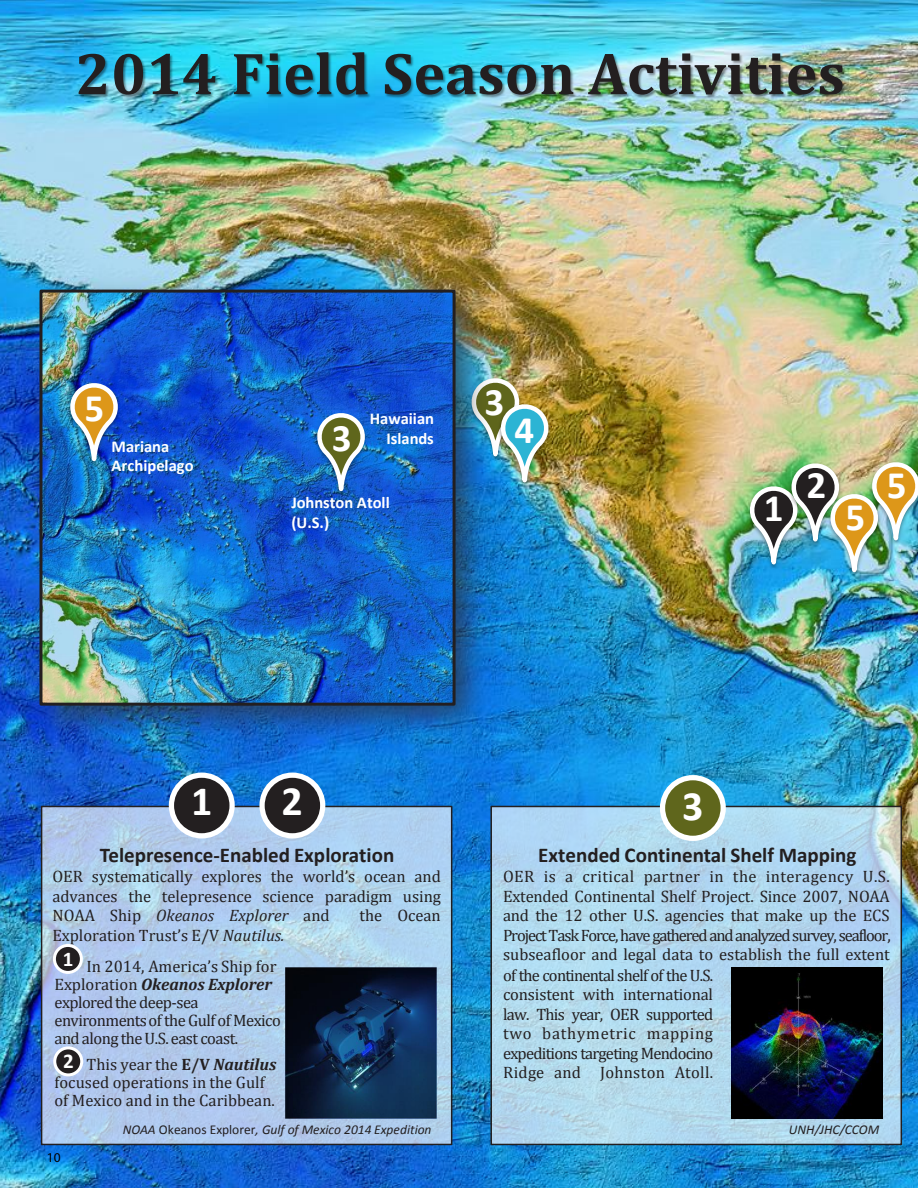
<style>
.page{position:relative;width:918px;height:1188px;background:#fff}
.page>*{position:absolute;margin:0;border:0;box-sizing:border-box;transform-origin:0 0}
.t1{font:700 59.85px "Cambria";color:#231f20}
.t2{font:700 41.85px "Calibri";color:#fff}
.t3{font:700 39px "Calibri";color:#fff}
.t4{font:700 21px "Calibri";color:#231f20}
.t5{font:700 21px "Calibri";color:#fff}
.t6{font:16.65px "Cambria";color:#231f20}
.t7{font:italic 700 16.65px "Cambria";color:#231f20}
.t8{font:16.5px/19.5px "Cambria";letter-spacing:-.005em;color:#231f20;text-align:justify}
.t9{font:16.5px/18px "Cambria";letter-spacing:-.03em;color:#231f20}
.t10{font:700 16.5px/19.8px "Calibri";color:#fff}
.t11{font:italic 13.5px "Calibri";color:#231f20}
.t12{font:13.5px "Myriad Pro";color:#000}
.s1{font-style:italic}
.s2{font-weight:400;font-style:normal}
.s3{font-weight:700}
.s4{font-weight:700;font-style:italic}
.s5{font-style:normal}
</style>
<div class="page">
<img style="left:0;top:0;width:918px;height:1188px">
<img style="left:38px;top:17px;width:769px;height:132px">
<img style="left:807px;top:17px;width:92px;height:132px">
<img style="left:744px;top:456px;width:174px;height:162px">
<div style="left:491px;top:806px;width:410px;height:338px;background:#fff;opacity:.67"></div>
<div style="left:490px;top:806px;width:412px;height:339px;border:1px solid #231f20"></div>
<div style="left:42px;top:806px;width:410px;height:338px;background:#fff;opacity:.67"></div>
<div style="left:663px;top:778px;width:60px;height:60px;background:#5f661c;border-radius:50%"></div>
<div style="left:660px;top:775px;width:66px;height:66px;border:5px solid #fff;border-radius:50%"></div>
<div style="left:171px;top:775px;width:61px;height:61px;background:#231f20;border-radius:50%"></div>
<div style="left:169px;top:773px;width:66px;height:65px;border:5px solid #fff;border-radius:50%"></div>
<div style="left:262px;top:775px;width:61px;height:61px;background:#231f20;border-radius:50%"></div>
<div style="left:259px;top:773px;width:66px;height:65px;border:5px solid #fff;border-radius:50%"></div>
<img style="left:732px;top:967px;width:151px;height:151px">
<img style="left:548px;top:402px;width:6px;height:88px">
<img style="left:502px;top:372px;width:46px;height:156px">
<div style="left:54px;top:945px;width:27px;height:27px;background:#231f20;border-radius:50%"></div>
<div style="left:53px;top:944px;width:30px;height:30px;border:3px solid #fff;border-radius:50%"></div>
<div style="left:55px;top:1048px;width:27px;height:27px;background:#231f20;border-radius:50%"></div>
<div style="left:53px;top:1046px;width:30px;height:30px;border:3px solid #fff;border-radius:50%"></div>
<img style="left:285px;top:967px;width:151px;height:151px">
<img style="left:16px;top:267px;width:486px;height:485px">
<img style="left:43px;top:294px;width:409px;height:408px">
<div style="left:39px;top:290px;width:417px;height:416px;border:3px solid #231f20"></div>
<img style="left:118px;top:380px;width:5px;height:89px">
<img style="left:64px;top:377px;width:54px;height:130px">
<img style="left:365px;top:410px;width:5px;height:89px">
<img style="left:311px;top:407px;width:54px;height:130px">
<p class="t1" style="left:75px;top:31px;width:771px">2014 Field Season Activities</p>
<p class="t3" style="left:84px;top:383px;width:21px">5</p>
<p class="t10" style="left:112px;top:436px;width:84px">Mariana<br>Archipelago</p>
<p class="t3" style="left:332px;top:413px;width:21px">3</p>
<p class="t10" style="left:370px;top:408px;width:66px;text-align:right">Hawaiian<br>Islands</p>
<p class="t10" style="left:291px;top:493px;width:100px">Johnston Atoll (U.S.)</p>
<p class="t3" style="left:485px;top:377px;width:21px">3</p>
<p class="t3" style="left:515px;top:405px;width:21px">4</p>
<p class="t3" style="left:764px;top:483px;width:21px">1</p>
<p class="t3" style="left:806px;top:460px;width:21px">2</p>
<p class="t3" style="left:845px;top:492px;width:21px">5</p>
<p class="t3" style="left:887px;top:460px;width:21px">5</p>
<p class="t2" style="left:191px;top:775px;width:23px">1</p>
<p class="t2" style="left:282px;top:775px;width:23px">2</p>
<p class="t2" style="left:682px;top:780px;width:23px">3</p>
<p class="t4" style="left:100px;top:842px;width:296px">Telepresence-Enabled Exploration</p>
<p class="t4" style="left:538px;top:842px;width:320px">Extended Continental Shelf Mapping</p>
<p class="t8" style="left:52px;top:867px;width:390px">OER systematically explores the world’s ocean and advances the telepresence science paradigm using NOAA Ship <span class="s1">Okeanos Explorer</span> and</p>
<p class="t8" style="left:360px;top:906px;width:83px">the Ocean</p>
<p class="t8" style="left:52px;top:925px;width:234px">Exploration Trust’s E/V <span class="s1">Nautilus.</span></p>
<p class="t5" style="left:63px;top:946px;width:12px">1</p>
<p class="t8" style="left:86px;top:956px;width:192px">In 2014, America’s Ship for</p>
<p class="t7" style="left:54px;top:972px;width:219px"><span class="s2">Exploration</span> Okeanos Explorer</p>
<p class="t9" style="left:54px;top:993px;width:228px">explored the deep-sea environments of the Gulf of Mexico and along the U.S. east coast.</p>
<p class="t8" style="left:54px;top:1056px;width:223px;line-height:18px;text-align:left;text-indent:32px">This year the <span class="s3">E/V</span> <span class="s4">Nautilus </span>focused operations in the Gulf of Mexico and in the Caribbean.</p>
<p class="t5" style="left:63px;top:1048px;width:12px">2</p>
<p class="t8" style="left:503px;top:867px;width:389px">OER is a critical partner in the interagency U.S.<br>Extended Continental Shelf Project. Since 2007, NOAA and the 12 other U.S. agencies that make up the ECS Project Task Force, have gathered and analyzed survey, seafloor,</p>
<p class="t6" style="left:503px;top:945px;width:388px">subseafloor and legal data to establish the full extent</p>
<p class="t8" style="left:503px;top:965px;width:212px">of the continental shelf of the U.S. consistent with international law. This year, OER supported two bathymetric mapping expeditions targeting Mendocino Ridge and Johnston Atoll.</p>
<p class="t12" style="left:47px;top:1150px;width:15px">10</p>
<p class="t11" style="left:123px;top:1120px;width:310px">NOAA <span class="s5">Okeanos Explorer</span>, Gulf of Mexico 2014 Expedition</p>
<p class="t11" style="left:789px;top:1120px;width:92px">UNH/JHC/CCOM</p>
</div>
